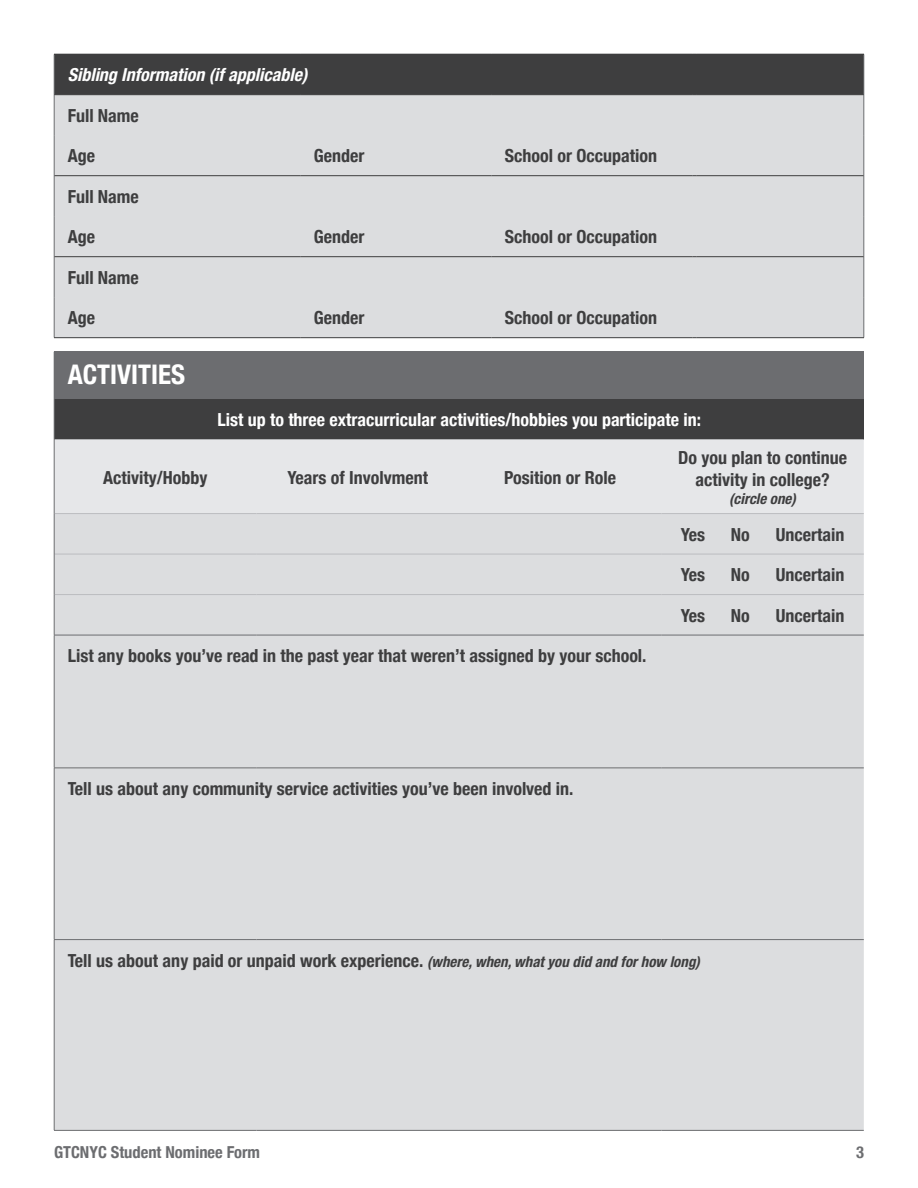
<style>
.page{position:relative;width:918px;height:1188px;background:#fff}
.page>*{position:absolute;margin:0;border:0;box-sizing:border-box;transform-origin:0 0}
.t1{font:700 condensed 27px "Helvetica Neue";color:#fff}
.t2{font:700 condensed 18px/21.6px "Helvetica Neue";color:#3e3e3f;text-align:center}
.t3{font:700 condensed 18px "Helvetica Neue";color:#fff}
.t4{font:italic 700 condensed 18px "Helvetica Neue LT Std";color:#fff}
.t5{font:700 condensed 16.5px "Helvetica Neue";color:#6c6d70}
.t6{font:italic 700 condensed 15px "Helvetica Neue LT Std";color:#3e3e3f}
.s1{font-family:"Helvetica Neue LT Std";font-style:italic;font-size:15px}
</style>
<div class="page">
<div style="left:54px;top:54px;width:810px;height:41px;background:#3e3e3f"></div>
<div style="left:55px;top:95px;width:809px;height:242px;background:#dcdddf"></div>
<hr style="left:54px;top:54px;width:1px;height:41px;background:#6c6d70">
<hr style="left:864px;top:54px;width:1px;height:41px;background:#6c6d70">
<hr style="left:54px;top:95px;width:1px;height:40px;background:#6c6d70">
<hr style="left:864px;top:95px;width:1px;height:40px;background:#6c6d70">
<hr style="left:54px;top:135px;width:1px;height:41px;background:#6c6d70">
<hr style="left:864px;top:135px;width:1px;height:41px;background:#6c6d70">
<hr style="left:54px;top:176px;width:1px;height:40px;background:#6c6d70">
<hr style="left:864px;top:176px;width:1px;height:40px;background:#6c6d70">
<hr style="left:54px;top:216px;width:1px;height:41px;background:#6c6d70">
<hr style="left:864px;top:216px;width:1px;height:41px;background:#6c6d70">
<hr style="left:54px;top:257px;width:1px;height:40px;background:#6c6d70">
<hr style="left:864px;top:257px;width:1px;height:40px;background:#6c6d70">
<hr style="left:54px;top:297px;width:1px;height:41px;background:#6c6d70">
<hr style="left:864px;top:297px;width:1px;height:41px;background:#6c6d70">
<hr style="left:54px;top:54px;width:246px;height:1px;background:#3e3e3f">
<hr style="left:54px;top:94px;width:246px;height:1px;background:#3e3e3f">
<hr style="left:54px;top:175px;width:246px;height:1px;background:#3e3e3f">
<hr style="left:300px;top:175px;width:191px;height:1px;background:#3e3e3f">
<hr style="left:491px;top:175px;width:201px;height:1px;background:#3e3e3f">
<hr style="left:697px;top:175px;width:167px;height:1px;background:#3e3e3f">
<hr style="left:54px;top:256px;width:246px;height:1px;background:#3e3e3f">
<hr style="left:300px;top:256px;width:191px;height:1px;background:#3e3e3f">
<hr style="left:491px;top:256px;width:201px;height:1px;background:#3e3e3f">
<hr style="left:697px;top:256px;width:167px;height:1px;background:#3e3e3f">
<hr style="left:54px;top:337px;width:246px;height:1px;background:#3e3e3f">
<hr style="left:300px;top:337px;width:191px;height:1px;background:#3e3e3f">
<hr style="left:491px;top:337px;width:201px;height:1px;background:#3e3e3f">
<hr style="left:697px;top:337px;width:167px;height:1px;background:#3e3e3f">
<div style="left:54px;top:352px;width:810px;height:47px;background:#6c6d70"></div>
<div style="left:54px;top:399px;width:810px;height:40px;background:#3e3e3f"></div>
<div style="left:55px;top:439px;width:809px;height:74px;background:#e6e7e9"></div>
<div style="left:55px;top:514px;width:809px;height:616px;background:#dcdddf"></div>
<hr style="left:54px;top:635px;width:1px;height:133px;background:#6c6d70">
<hr style="left:54px;top:768px;width:1px;height:171px;background:#6c6d70">
<hr style="left:54px;top:940px;width:1px;height:190px;background:#6c6d70">
<hr style="left:54px;top:635px;width:203px;height:1px;background:#6c6d70">
<hr style="left:257px;top:635px;width:202px;height:1px;background:#6c6d70">
<hr style="left:459px;top:635px;width:202px;height:1px;background:#6c6d70">
<hr style="left:661px;top:635px;width:203px;height:1px;background:#6c6d70">
<hr style="left:54px;top:594px;width:203px;height:1px;background:#bcbdc0">
<hr style="left:257px;top:594px;width:202px;height:1px;background:#bcbdc0">
<hr style="left:459px;top:594px;width:202px;height:1px;background:#bcbdc0">
<hr style="left:661px;top:594px;width:203px;height:1px;background:#bcbdc0">
<hr style="left:54px;top:513px;width:203px;height:1px;background:#bcbdc0">
<hr style="left:257px;top:513px;width:202px;height:1px;background:#bcbdc0">
<hr style="left:459px;top:513px;width:202px;height:1px;background:#bcbdc0">
<hr style="left:661px;top:513px;width:203px;height:1px;background:#bcbdc0">
<hr style="left:54px;top:554px;width:203px;height:1px;background:#bcbdc0">
<hr style="left:257px;top:554px;width:202px;height:1px;background:#bcbdc0">
<hr style="left:459px;top:554px;width:202px;height:1px;background:#bcbdc0">
<hr style="left:661px;top:554px;width:203px;height:1px;background:#bcbdc0">
<hr style="left:54px;top:768px;width:203px;height:1px;background:#6c6d70">
<hr style="left:257px;top:768px;width:202px;height:1px;background:#6c6d70">
<hr style="left:459px;top:768px;width:202px;height:1px;background:#6c6d70">
<hr style="left:661px;top:768px;width:203px;height:1px;background:#6c6d70">
<hr style="left:54px;top:939px;width:203px;height:1px;background:#6c6d70">
<hr style="left:257px;top:939px;width:202px;height:1px;background:#6c6d70">
<hr style="left:459px;top:939px;width:202px;height:1px;background:#6c6d70">
<hr style="left:661px;top:939px;width:203px;height:1px;background:#6c6d70">
<hr style="left:54px;top:1130px;width:203px;height:1px;background:#6c6d70">
<hr style="left:257px;top:1130px;width:202px;height:1px;background:#6c6d70">
<hr style="left:459px;top:1130px;width:202px;height:1px;background:#6c6d70">
<hr style="left:661px;top:1130px;width:203px;height:1px;background:#6c6d70">
<hr style="left:54px;top:399px;width:1px;height:40px;background:#6c6d70">
<hr style="left:54px;top:439px;width:1px;height:75px;background:#6c6d70">
<hr style="left:54px;top:514px;width:1px;height:40px;background:#6c6d70">
<hr style="left:54px;top:554px;width:1px;height:41px;background:#6c6d70">
<hr style="left:54px;top:595px;width:1px;height:40px;background:#6c6d70">
<hr style="left:54px;top:351px;width:203px;height:1px;background:#6c6d70">
<hr style="left:257px;top:351px;width:202px;height:1px;background:#6c6d70">
<hr style="left:459px;top:351px;width:202px;height:1px;background:#6c6d70">
<hr style="left:661px;top:351px;width:203px;height:1px;background:#6c6d70">
<p class="t4" style="left:68px;top:64px;width:241px">Sibling Information (if applicable)</p>
<p class="t2" style="left:68px;top:103px;width:73px">Full Name</p>
<p class="t2" style="left:68px;top:144px;width:29px">Age</p>
<p class="t2" style="left:314px;top:144px;width:52px">Gender</p>
<p class="t2" style="left:505px;top:144px;width:154px">School or Occupation</p>
<p class="t2" style="left:68px;top:184px;width:73px">Full Name</p>
<p class="t2" style="left:68px;top:225px;width:29px">Age</p>
<p class="t2" style="left:314px;top:225px;width:52px">Gender</p>
<p class="t2" style="left:505px;top:225px;width:154px">School or Occupation</p>
<p class="t2" style="left:68px;top:265px;width:73px">Full Name</p>
<p class="t2" style="left:68px;top:306px;width:29px">Age</p>
<p class="t2" style="left:314px;top:306px;width:52px">Gender</p>
<p class="t2" style="left:505px;top:306px;width:154px">School or Occupation</p>
<p class="t1" style="left:68px;top:352px;width:119px">ACTIVITIES</p>
<p class="t3" style="left:217px;top:404px;width:485px">List up to three extracurricular activities/hobbies you participate in:</p>
<p class="t2" style="left:103px;top:465px;width:106px">Activity/Hobby</p>
<p class="t2" style="left:288px;top:465px;width:142px">Years of Involvment</p>
<p class="t2" style="left:504px;top:465px;width:113px">Position or Role</p>
<p class="t2" style="left:68px;top:644px;width:580px">List any books you’ve read in the past year that weren’t assigned by your school.</p>
<p class="t2" style="left:678px;top:446px;width:170px">Do you plan to continue activity in college?</p>
<p class="t6" style="left:729px;top:489px;width:68px">(circle one)</p>
<p class="t2" style="left:681px;top:522px;width:26px">Yes</p>
<p class="t2" style="left:731px;top:522px;width:20px">No</p>
<p class="t2" style="left:776px;top:522px;width:70px">Uncertain</p>
<p class="t2" style="left:681px;top:563px;width:26px">Yes</p>
<p class="t2" style="left:731px;top:563px;width:20px">No</p>
<p class="t2" style="left:776px;top:563px;width:70px">Uncertain</p>
<p class="t2" style="left:681px;top:603px;width:26px">Yes</p>
<p class="t2" style="left:731px;top:603px;width:20px">No</p>
<p class="t2" style="left:776px;top:603px;width:70px">Uncertain</p>
<p class="t2" style="left:68px;top:776px;width:507px">Tell us about any community service activities you’ve been involved in.</p>
<p class="t2" style="left:68px;top:948px;width:634px">Tell us about any paid or unpaid work experience. <span class="s1">(where, when, what you did and for how long)</span></p>
<p class="t5" style="left:54px;top:1139px;width:208px">GTCNYC Student Nominee Form</p>
<p class="t5" style="left:856px;top:1139px;width:9px">3</p>
</div>
